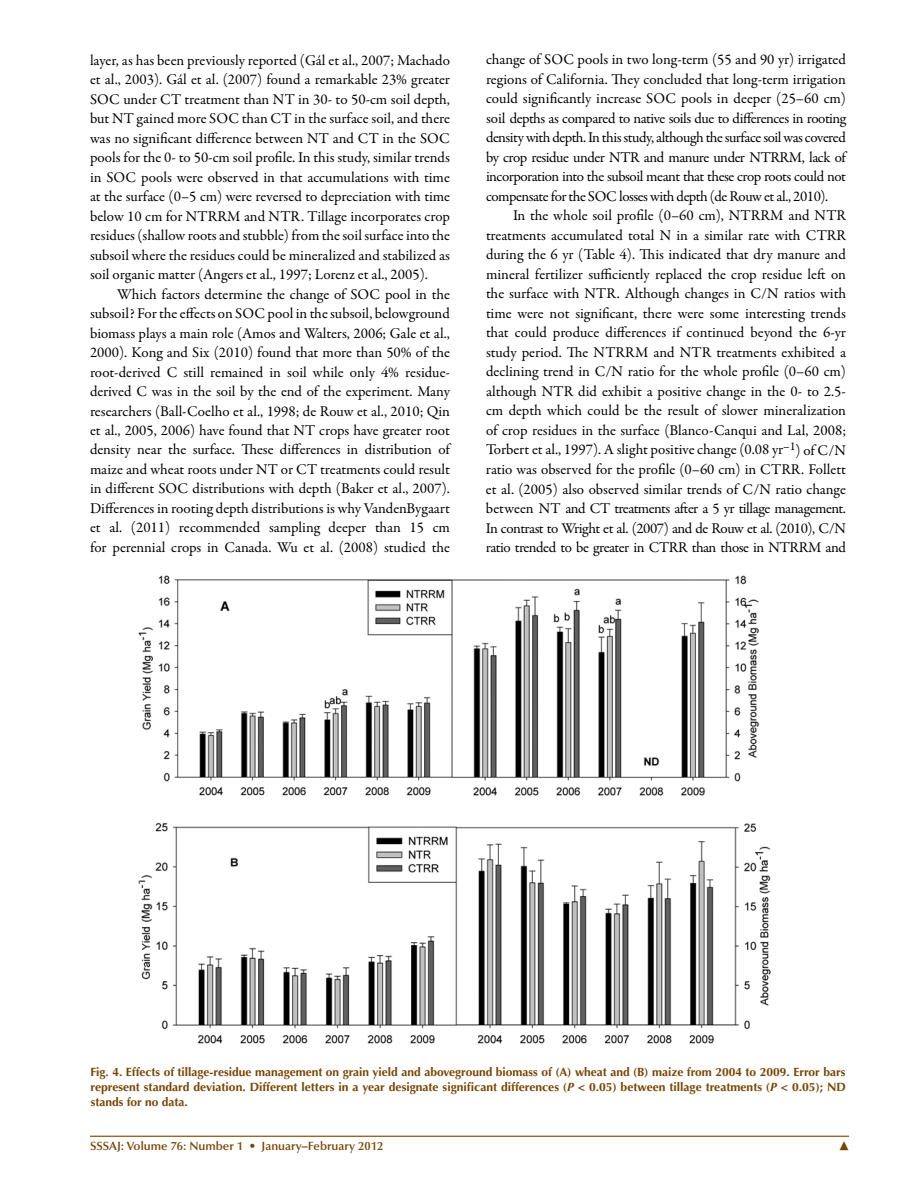
<style>
.page{position:relative;width:918px;height:1188px;background:#fff}
.page>*{position:absolute;margin:0;border:0;box-sizing:border-box;transform-origin:0 0}
.t1{font:15px/19.5px "Garamond Premr Pro";letter-spacing:-.015em;color:#000;text-align:justify}
.t2{font:700 12px/15px "Optima LT Std";color:#794400;text-align:justify}
.t3{font:600 12px "Optima LT Std";color:#794400}
.t4{font:12px "CCP Font";color:#794400}
.s1{font-style:italic}
</style>
<div class="page">
<hr style="left:90px;top:1136px;width:759px;height:1px;background:#794400">
<img style="left:138px;top:575px;width:633px;height:469px">
<p class="t1" style="left:90px;top:50px;width:362px">layer, as has been previously reported (Gál et al., 2007; Machado et al., 2003). Gál et al. (2007) found a remarkable 23% greater SOC under CT treatment than NT in 30- to 50-cm soil depth, but NT gained more SOC than CT in the surface soil, and there was no significant difference between NT and CT in the SOC pools for the 0- to 50-cm soil profile. In this study, similar trends in SOC pools were observed in that accumulations with time at the surface (0–5 cm) were reversed to depreciation with time below 10 cm for NTRRM and NTR. Tillage incorporates crop residues (shallow roots and stubble) from the soil surface into the subsoil where the residues could be mineralized and stabilized as soil organic matter (Angers et al., 1997; Lorenz et al., 2005).</p>
<p class="t1" style="left:90px;top:284px;width:362px;text-indent:27px">Which factors determine the change of SOC pool in the subsoil? For the effects on SOC pool in the subsoil, belowground biomass plays a main role (Amos and Walters, 2006; Gale et al., 2000). Kong and Six (2010) found that more than 50% of the root-derived C still remained in soil while only 4% residue&shy;derived C was in the soil by the end of the experiment. Many researchers (Ball-Coelho et al., 1998; de Rouw et al., 2010; Qin et al., 2005, 2006) have found that NT crops have greater root density near the surface. These differences in distribution of maize and wheat roots under NT or CT treatments could result in different SOC distributions with depth (Baker et al., 2007).<br>Differences in rooting depth distributions is why VandenBygaart et al. (2011) recommended sampling deeper than 15 cm for perennial crops in Canada. Wu et al. (2008) studied the</p>
<p class="t1" style="left:486px;top:50px;width:362px">change of SOC pools in two long-term (55 and 90 yr) irrigated regions of California. They concluded that long-term irrigation could significantly increase SOC pools in deeper (25–60 cm) soil depths as compared to native soils due to differences in rooting density with depth. In this study, although the surface soil was covered by crop residue under NTR and manure under NTRRM, lack of incorporation into the subsoil meant that these crop roots could not compensate for the SOC losses with depth (de Rouw et al., 2010).</p>
<p class="t1" style="left:486px;top:206px;width:362px;text-indent:27px">In the whole soil profile (0–60 cm), NTRRM and NTR treatments accumulated total N in a similar rate with CTRR during the 6 yr (Table 4). This indicated that dry manure and mineral fertilizer sufficiently replaced the crop residue left on the surface with NTR. Although changes in C/N ratios with time were not significant, there were some interesting trends that could produce differences if continued beyond the 6-yr study period. The NTRRM and NTR treatments exhibited a declining trend in C/N ratio for the whole profile (0–60 cm) although NTR did exhibit a positive change in the 0- to 2.5- cm depth which could be the result of slower mineralization of crop residues in the surface (Blanco-Canqui and Lal, 2008; Torbert et al., 1997). A slight positive change (0.08 yr<sup>–1</sup>) of C/N ratio was observed for the profile (0–60 cm) in CTRR. Follett et al. (2005) also observed similar trends of C/N ratio change between NT and CT treatments after a 5 yr tillage management.<br>In contrast to Wright et al. (2007) and de Rouw et al. (2010), C/N ratio trended to be greater in CTRR than those in NTRRM and</p>
<p class="t2" style="left:90px;top:1065px;width:757px">Fig. 4. Effects of tillage-residue management on grain yield and aboveground biomass of (A) wheat and (B) maize from 2004 to 2009. Error bars represent standard deviation. Different letters in a year designate significant differences (<span class="s1">P</span> &lt; 0.05) between tillage treatments (<span class="s1">P</span> &lt; 0.05); ND stands for no data.</p>
<p class="t3" style="left:90px;top:1139px;width:295px">SSSAJ: Volume 76: Number 1 • January–February 2012</p>
<p class="t4" style="left:839px;top:1141px;width:11px">6</p>
</div>
